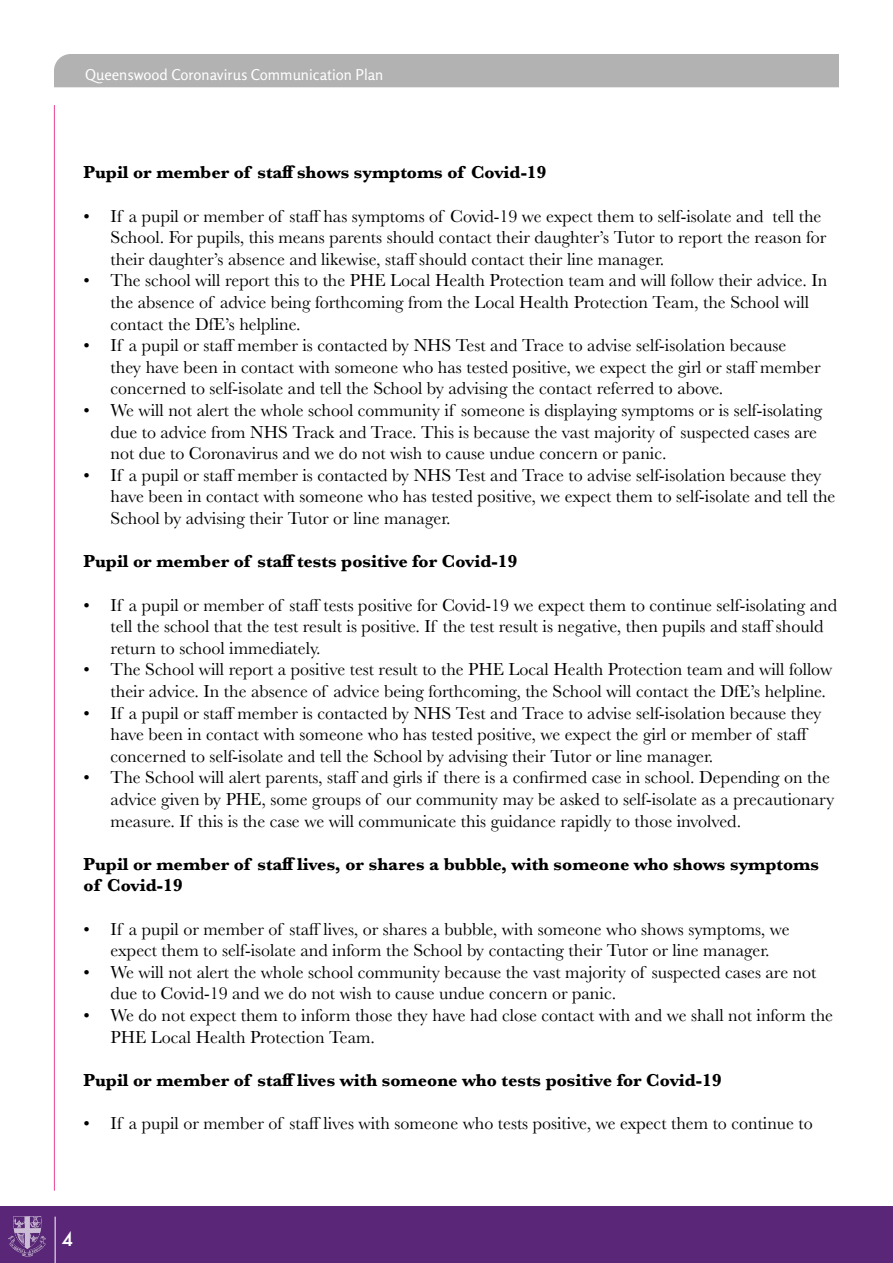
<style>
.page{position:relative;width:893px;height:1263px;background:#fff}
.page>*{position:absolute;margin:0;border:0;box-sizing:border-box;transform-origin:0 0}
.t1{font:500 21px "Futura";color:#fff}
.t2{font:18px/21.6px "Baskerville";color:#000}
.t3{font:700 18px/21.6px "Baskerville";color:#000}
.t4{font:15px "Rosario";color:#fff}
</style>
<div class="page">
<div style="left:0;top:1205px;width:893px;height:58px;background:#592678"></div>
<div style="left:54px;top:54px;width:785px;height:33px;background:#b3b2b2"></div>
<hr style="left:54px;top:105px;width:1px;height:1086px;background:#e9428e">
<img style="left:8px;top:1217px;width:38px;height:40px">
<hr style="left:55px;top:1216px;width:1px;height:47px;background:#fff">
<p class="t4" style="left:85px;top:63px;width:300px">Queenswood Coronavirus Communication Plan</p>
<p class="t3" style="left:84px;top:162px;width:464px">Pupil or member of staff shows symptoms of Covid-19</p>
<p class="t2" style="left:111px;top:205px;width:717px;text-indent:-27px">• If a pupil or member of staff has symptoms of Covid-19 we expect them to self-isolate and tell the<br>School. For pupils, this means parents should contact their daughter’s Tutor to report the reason for their daughter’s absence and likewise, staff should contact their line manager.</p>
<p class="t2" style="left:111px;top:270px;width:718px;text-indent:-27px">• The school will report this to the PHE Local Health Protection team and will follow their advice. In the absence of advice being forthcoming from the Local Health Protection Team, the School will contact the DfE’s helpline.</p>
<p class="t2" style="left:111px;top:335px;width:711px;text-indent:-27px">• If a pupil or staff member is contacted by NHS Test and Trace to advise self-isolation because they have been in contact with someone who has tested positive, we expect the girl or staff member concerned to self-isolate and tell the School by advising the contact referred to above.</p>
<p class="t2" style="left:111px;top:400px;width:713px;text-indent:-27px">• We will not alert the whole school community if someone is displaying symptoms or is self-isolating due to advice from NHS Track and Trace. This is because the vast majority of suspected cases are not due to Coronavirus and we do not wish to cause undue concern or panic.</p>
<p class="t2" style="left:111px;top:464px;width:726px;text-indent:-27px">• If a pupil or staff member is contacted by NHS Test and Trace to advise self-isolation because they have been in contact with someone who has tested positive, we expect them to self-isolate and tell the<br>School by advising their Tutor or line manager.</p>
<p class="t3" style="left:84px;top:551px;width:435px">Pupil or member of staff tests positive for Covid-19</p>
<p class="t2" style="left:111px;top:594px;width:728px;text-indent:-27px">• If a pupil or member of staff tests positive for Covid-19 we expect them to continue self-isolating and tell the school that the test result is positive. If the test result is negative, then pupils and staff should return to school immediately.</p>
<p class="t2" style="left:111px;top:659px;width:723px;text-indent:-27px">• The School will report a positive test result to the PHE Local Health Protection team and will follow their advice. In the absence of advice being forthcoming, the School will contact the DfE’s helpline.</p>
<p class="t2" style="left:111px;top:702px;width:712px;text-indent:-27px">• If a pupil or staff member is contacted by NHS Test and Trace to advise self-isolation because they have been in contact with someone who has tested positive, we expect the girl or member of staff concerned to self-isolate and tell the School by advising their Tutor or line manager.</p>
<p class="t2" style="left:111px;top:767px;width:725px;text-indent:-27px">• The School will alert parents, staff and girls if there is a confirmed case in school. Depending on the advice given by PHE, some groups of our community may be asked to self-isolate as a precautionary measure. If this is the case we will communicate this guidance rapidly to those involved.</p>
<p class="t3" style="left:84px;top:853px;width:737px">Pupil or member of staff lives, or shares a bubble, with someone who shows symptoms of Covid-19</p>
<p class="t2" style="left:84px;top:918px;width:708px;text-align:center">• If a pupil or member of staff lives, or shares a bubble, with someone who shows symptoms, we expect them to self-isolate and inform the School by contacting their Tutor or line manager.</p>
<p class="t2" style="left:111px;top:961px;width:707px;text-indent:-27px">• We will not alert the whole school community because the vast majority of suspected cases are not due to Covid-19 and we do not wish to cause undue concern or panic.</p>
<p class="t2" style="left:111px;top:1004px;width:724px;text-indent:-27px">• We do not expect them to inform those they have had close contact with and we shall not inform the<br>PHE Local Health Protection Team.</p>
<p class="t3" style="left:84px;top:1069px;width:639px">Pupil or member of staff lives with someone who tests positive for Covid-19</p>
<p class="t2" style="left:84px;top:1112px;width:731px">• If a pupil or member of staff lives with someone who tests positive, we expect them to continue to</p>
<p class="t1" style="left:62px;top:1223px;width:13px">4</p>
</div>
